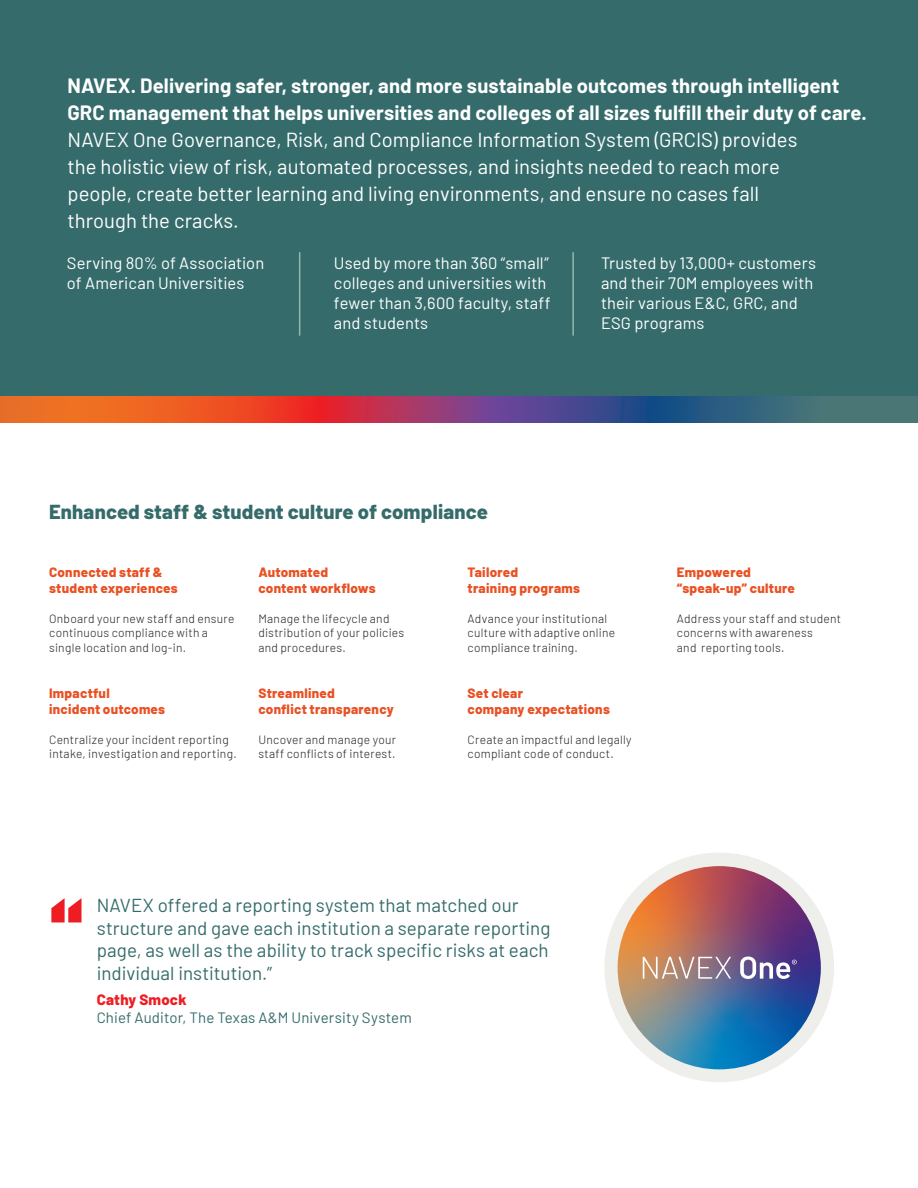
<style>
.page{position:relative;width:918px;height:1188px;background:#fff}
.page>*{position:absolute;margin:0;border:0;box-sizing:border-box;transform-origin:0 0}
.t1{font:102.6px "Bahnschrift";color:#ee1d23}
.t2{font:20.25px/27px "Barlow";color:#fff}
.t3{font:800 20.25px "Barlow";letter-spacing:.005em;color:#356c6b}
.t4{font:18.75px/22.5px "Barlow";color:#356c6b}
.t5{font:16.5px/19.8px "Barlow";letter-spacing:.005em;color:#fff}
.t6{font:15px "Barlow";letter-spacing:.01em;color:#356c6b}
.t7{font:800 15px "Barlow";letter-spacing:.015em;color:#ee1d23}
.t8{font:800 13.5px/16.2px "Barlow";letter-spacing:.02em;color:#e95124}
.t9{font:300 12px/14.4px "Barlow";letter-spacing:.025em;color:#231f20}
.s1{font-weight:700}
</style>
<div class="page">
<svg style="left:0;top:395px;width:918px;height:28px;background:#8d545b"></svg>
<div style="left:0;top:0;width:918px;height:395px;background:#356c6b"></div>
<div style="left:604px;top:853px;width:230px;height:229px;background:#eeeeeb;border-radius:50%"></div>
<img style="left:618px;top:866px;width:203px;height:203px;border-radius:102px">
<svg style="left:643px;top:957px;width:88px;height:22px;background:#b69791"></svg>
<svg style="left:740px;top:957px;width:57px;height:22px"></svg>
<hr style="left:299px;top:253px;width:1px;height:82px;background:#8fbaad">
<hr style="left:572px;top:253px;width:2px;height:82px;background:#8fbaad">
<p class="t2" style="left:68px;top:71px;width:801px"><span class="s1">NAVEX. Delivering safer, stronger, and more sustainable outcomes through intelligent GRC management that helps universities and colleges of all sizes fulfill their duty of care.<br></span>NAVEX One Governance, Risk, and Compliance Information System (GRCIS) provides<br>the holistic view of risk, automated processes, and insights needed to reach more<br>people, create better learning and living environments, and ensure no cases fall<br>through the cracks.</p>
<p class="t5" style="left:67px;top:252px;width:199px">Serving 80% of Association of American Universities</p>
<p class="t5" style="left:334px;top:252px;width:218px">Used by more than 360 “small” colleges and universities with fewer than 3,600 faculty, staff and students</p>
<p class="t5" style="left:601px;top:252px;width:217px">Trusted by 13,000+ customers and their 70M employees with their various E&amp;C, GRC, and<br>ESG programs</p>
<p class="t3" style="left:49px;top:496px;width:440px">Enhanced staff &amp; student culture of compliance</p>
<p class="t8" style="left:49px;top:563px;width:115px">Connected staff &amp;</p>
<p class="t8" style="left:49px;top:579px;width:130px">student experiences</p>
<p class="t8" style="left:258px;top:563px;width:119px">Automated content workflows</p>
<p class="t8" style="left:468px;top:563px;width:114px">Tailored<br>training programs</p>
<p class="t8" style="left:677px;top:563px;width:120px">Empowered “speak-up” culture</p>
<p class="t9" style="left:49px;top:611px;width:187px">Onboard your new staff and ensure continuous compliance with a single location and log-in.</p>
<p class="t9" style="left:258px;top:611px;width:147px">Manage the lifecycle and distribution of your policies and procedures.</p>
<p class="t9" style="left:468px;top:611px;width:149px">Advance your institutional culture with adaptive online compliance training.</p>
<p class="t9" style="left:677px;top:611px;width:166px">Address your staff and student concerns with awareness<br>and reporting tools.</p>
<p class="t8" style="left:49px;top:684px;width:118px">Impactful<br>incident outcomes</p>
<p class="t8" style="left:258px;top:684px;width:137px">Streamlined<br>conflict transparency</p>
<p class="t8" style="left:468px;top:684px;width:144px">Set clear<br>company expectations</p>
<p class="t9" style="left:49px;top:731px;width:189px">Centralize your incident reporting intake, investigation and reporting.</p>
<p class="t9" style="left:258px;top:731px;width:139px">Uncover and manage your staff conflicts of interest.</p>
<p class="t9" style="left:468px;top:731px;width:166px">Create an impactful and legally compliant code of conduct.</p>
<p class="t1" style="left:50px;top:870px;width:34px">“</p>
<p class="t4" style="left:97px;top:893px;width:455px">NAVEX offered a reporting system that matched our structure and gave each institution a separate reporting page, as well as the ability to track specific risks at each individual institution.”</p>
<p class="t7" style="left:97px;top:988px;width:91px">Cathy Smock</p>
<p class="t6" style="left:97px;top:1006px;width:317px">Chief Auditor, The Texas A&amp;M University System</p>
</div>
